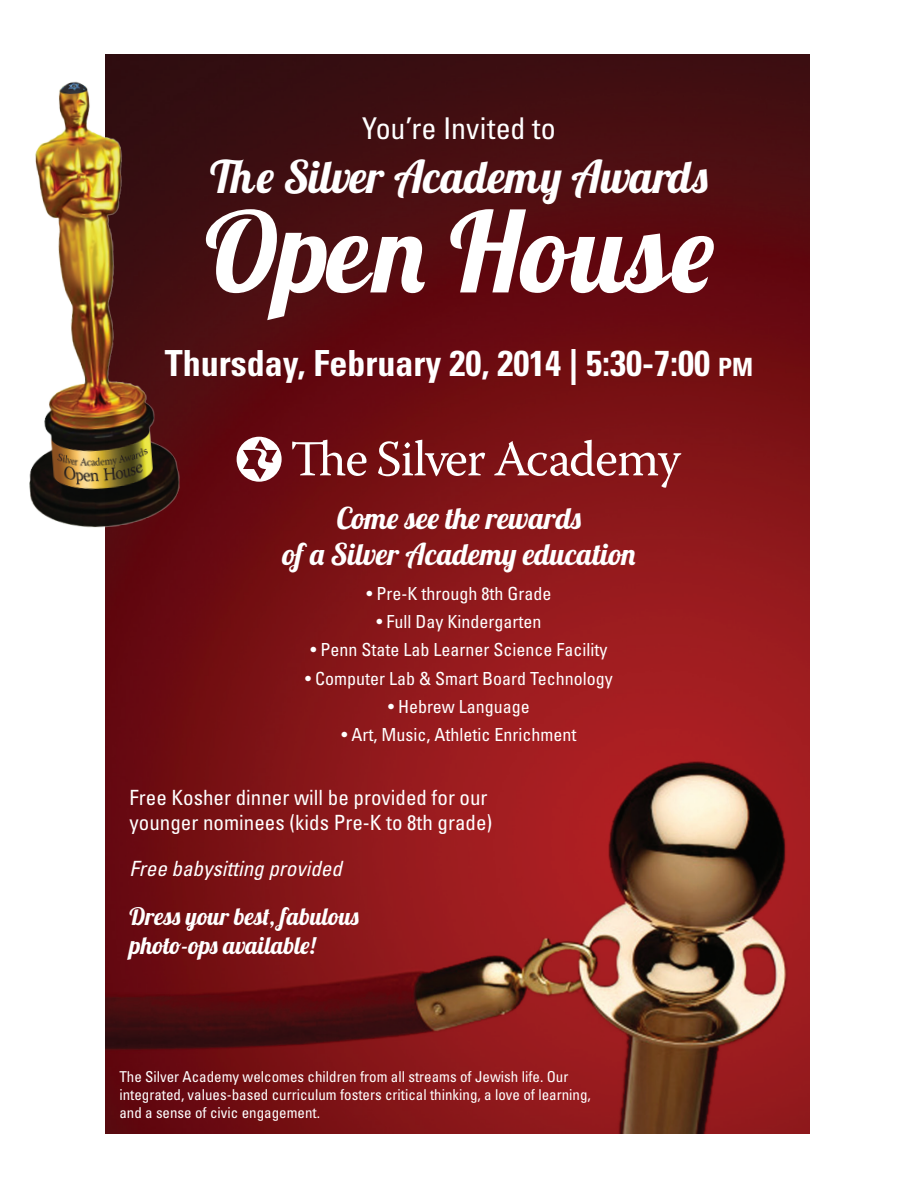
<style>
.page{position:relative;width:918px;height:1188px;background:#fff}
.page>*{position:absolute;margin:0;border:0;box-sizing:border-box;transform-origin:0 0}
.t1{font:111px "Lobster 1.4";letter-spacing:-.005em;color:#fff}
.t2{font:45px "Lobster 1.4";color:#fff}
.t3{font:700 condensed 36px "Univers";color:#fff}
.t4{font:30px/36px "Lobster 1.4";color:#fff;text-align:center}
.t5{font:condensed 30px "Univers";color:#fff}
.t6{font:24px/28.8px "Lobster 1.4";color:#fff}
.t7{font:condensed 21px/25.2px "Univers";color:#fff}
.t8{font:italic condensed 21px "Univers";color:#fff}
.t9{font:condensed 18px "Univers";color:#fff}
.t10{font:condensed 15px/18px "Univers";color:#fff}
.s1{font-size:25.2px}
</style>
<div class="page">
<img style="left:106px;top:54px;width:704px;height:1080px">
<img style="left:29px;top:68px;width:165px;height:471px">
<svg style="left:292px;top:440px;width:75px;height:36px"></svg>
<svg style="left:378px;top:440px;width:107px;height:36px"></svg>
<svg style="left:494px;top:440px;width:187px;height:48px;background:#994042"></svg>
<svg style="left:237px;top:437px;width:45px;height:45px"></svg>
<p class="t5" style="left:362px;top:110px;width:195px">You’re Invited to</p>
<p class="t2" style="left:210px;top:148px;width:499px">The Silver Academy Awards</p>
<p class="t1" style="left:204px;top:181px;width:511px">Open House</p>
<p class="t3" style="left:165px;top:341px;width:590px">Thursday, February 20, 2014 | 5:30-7:00 <span class="s1">pm</span></p>
<p class="t4" style="left:282px;top:499px;width:355px">Come see the rewards<br>of a Silver Academy education</p>
<p class="t9" style="left:367px;top:582px;width:186px">• Pre-K through 8th Grade</p>
<p class="t9" style="left:377px;top:610px;width:166px">• Full Day Kindergarten</p>
<p class="t9" style="left:311px;top:639px;width:298px">• Penn State Lab Learner Science Facility</p>
<p class="t9" style="left:305px;top:667px;width:309px">• Computer Lab &amp; Smart Board Technology</p>
<p class="t9" style="left:388px;top:695px;width:143px">• Hebrew Language</p>
<p class="t9" style="left:342px;top:724px;width:236px">• Art, Music, Athletic Enrichment</p>
<p class="t7" style="left:130px;top:785px;width:364px">Free Kosher dinner will be provided for our younger nominees (kids Pre-K to 8th grade)</p>
<p class="t8" style="left:130px;top:855px;width:214px">Free babysitting provided</p>
<p class="t6" style="left:130px;top:901px;width:231px">Dress your best, fabulous photo-ops available!</p>
<p class="t10" style="left:119px;top:1067px;width:473px">The Silver Academy welcomes children from all streams of Jewish life. Our integrated, values-based curriculum fosters critical thinking, a love of learning, and a sense of civic engagement.</p>
</div>
